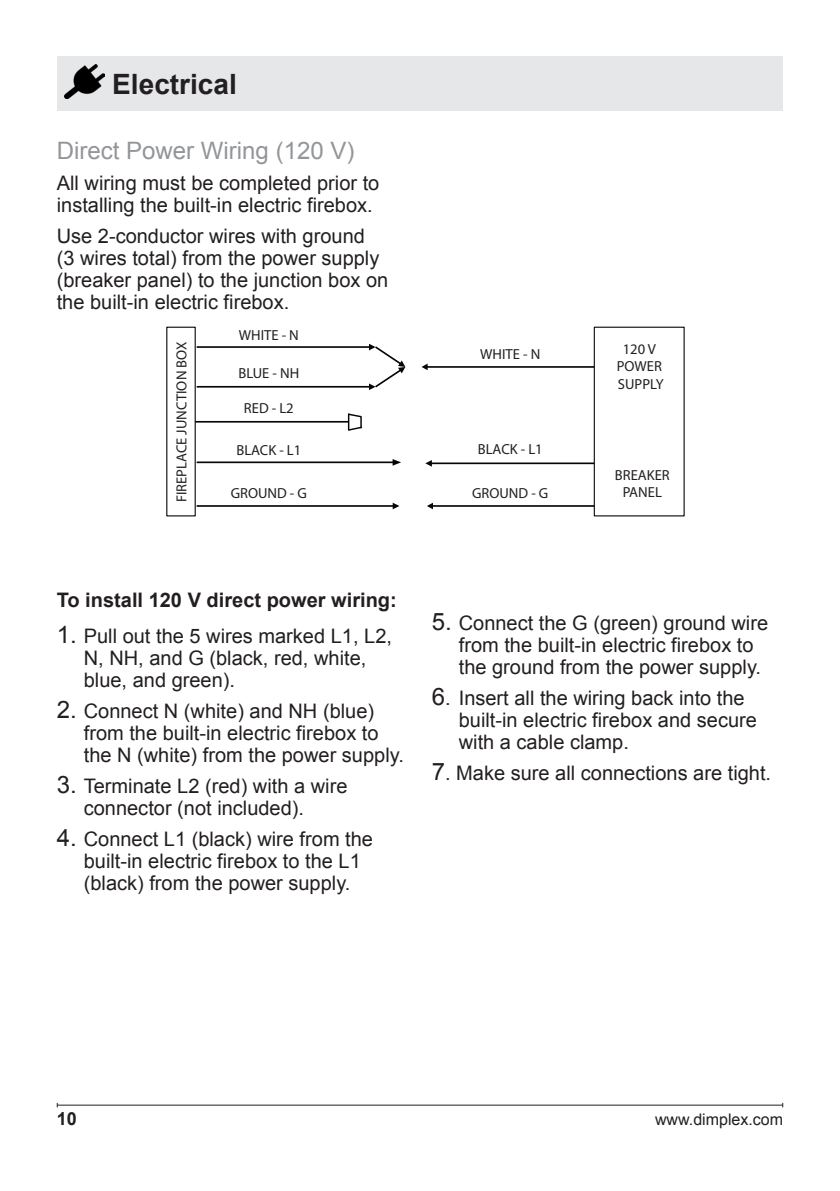
<style>
.page{position:relative;width:840px;height:1191px;background:#fff}
.page>*{position:absolute;margin:0;border:0;box-sizing:border-box;transform-origin:0 0}
.t1{font:700 28px "Arial";color:#231f20}
.Body_Text{font:24px "Arial";color:#939598}
.Step_1{font:20px/22px "Arial";color:#231f20}
.Body_Text-2{font:20px/22px "Arial";color:#231f20}
.Body_Text-3{font:700 20px "Arial";color:#231f20}
.t2{font:700 18px "Arial";color:#231f20}
.t3{font:16px "Arial";color:#231f20}
.Image{font:14.6px/17.4px "Myriad Pro";color:#231f20;text-align:center}
.s1{font-size:24px}
</style>
<div class="page">
<hr style="left:57px;top:1104px;width:725px;height:1px;background:#231f20">
<div style="left:57px;top:57px;width:725px;height:54px;background:#e6e7e9"></div>
<hr style="left:196px;top:505px;width:197px;height:2px;background:#050504">
<svg style="left:392px;top:503px;width:7px;height:6px"></svg>
<hr style="left:196px;top:346px;width:174px;height:2px;background:#050504">
<div style="left:593px;top:327px;width:91px;height:189px;border:1px solid #050504"></div>
<hr style="left:426px;top:366px;width:168px;height:2px;background:#050504">
<svg style="left:421px;top:364px;width:6px;height:6px"></svg>
<hr style="left:430px;top:462px;width:164px;height:2px;background:#050504">
<svg style="left:425px;top:460px;width:6px;height:7px"></svg>
<hr style="left:428px;top:505px;width:166px;height:2px;background:#050504">
<svg style="left:427px;top:503px;width:5px;height:6px"></svg>
<hr style="left:196px;top:386px;width:174px;height:1px;background:#050504">
<svg style="left:369px;top:344px;width:36px;height:46px"></svg>
<hr style="left:196px;top:461px;width:198px;height:2px;background:#050504">
<svg style="left:392px;top:459px;width:9px;height:7px"></svg>
<hr style="left:195px;top:421px;width:153px;height:1px;background:#050504">
<svg style="left:346px;top:413px;width:16px;height:18px"></svg>
<img style="left:65px;top:65px;width:39px;height:34px">
<p class="t1" style="left:112px;top:65px;width:126px">Electrical</p>
<p class="Body_Text" style="left:57px;top:135px;width:299px">Direct Power Wiring (120 V)</p>
<p class="Body_Text-2" style="left:57px;top:172px;width:324px">All wiring must be completed prior to installing the built-in electric firebox.</p>
<p class="Body_Text-2" style="left:57px;top:225px;width:333px">Use 2-conductor wires with ground<br>(3 wires total) from the power supply (breaker panel) to the junction box on the built-in electric firebox.</p>
<p class="Image" style="left:172px;top:502px;width:162px;rotate:-90deg">FIREPLACE JUNCTION BOX</p>
<p class="Image" style="left:239px;top:326px;width:61px">WHITE - N</p>
<p class="Image" style="left:238px;top:364px;width:62px">BLUE - NH</p>
<p class="Image" style="left:244px;top:399px;width:51px">RED - L2</p>
<p class="Image" style="left:236px;top:441px;width:66px">BLACK - L1</p>
<p class="Image" style="left:231px;top:484px;width:78px">GROUND - G</p>
<p class="Image" style="left:480px;top:345px;width:61px">WHITE - N</p>
<p class="Image" style="left:477px;top:440px;width:66px">BLACK - L1</p>
<p class="Image" style="left:472px;top:484px;width:78px">GROUND - G</p>
<p class="Image" style="left:616px;top:340px;width:48px">120 V<br>POWER<br>SUPPLY</p>
<p class="Image" style="left:614px;top:466px;width:56px">BREAKER<br>PANEL</p>
<p class="Body_Text-3" style="left:57px;top:586px;width:341px">To install 120 V direct power wiring:</p>
<p class="Step_1" style="left:84px;top:625px;width:309px;text-indent:-27px"><span class="s1">1.</span> Pull out the 5 wires marked L1, L2,<br>N, NH, and G (black, red, white, blue, and green).</p>
<p class="Step_1" style="left:84px;top:700px;width:321px;text-indent:-27px"><span class="s1">2.</span> Connect N (white) and NH (blue) from the built-in electric firebox to the N (white) from the power supply.</p>
<p class="Step_1" style="left:84px;top:775px;width:265px;text-indent:-27px"><span class="s1">3.</span> Terminate L2 (red) with a wire connector (not included).</p>
<p class="Step_1" style="left:84px;top:828px;width:290px;text-indent:-27px"><span class="s1">4.</span> Connect L1 (black) wire from the built-in electric firebox to the L1 (black) from the power supply.</p>
<p class="Step_1" style="left:458px;top:612px;width:311px;text-indent:-27px"><span class="s1">5.</span> Connect the G (green) ground wire from the built-in electric firebox to the ground from the power supply.</p>
<p class="Step_1" style="left:458px;top:687px;width:299px;text-indent:-27px"><span class="s1">6</span>. Insert all the wiring back into the built-in electric firebox and secure with a cable clamp.</p>
<p class="Step_1" style="left:431px;top:762px;width:341px"><span class="s1">7</span>. Make sure all connections are tight.</p>
<p class="t2" style="left:57px;top:1106px;width:22px">10</p>
<p class="t3" style="left:654px;top:1108px;width:130px">www.dimplex.com</p>
</div>
